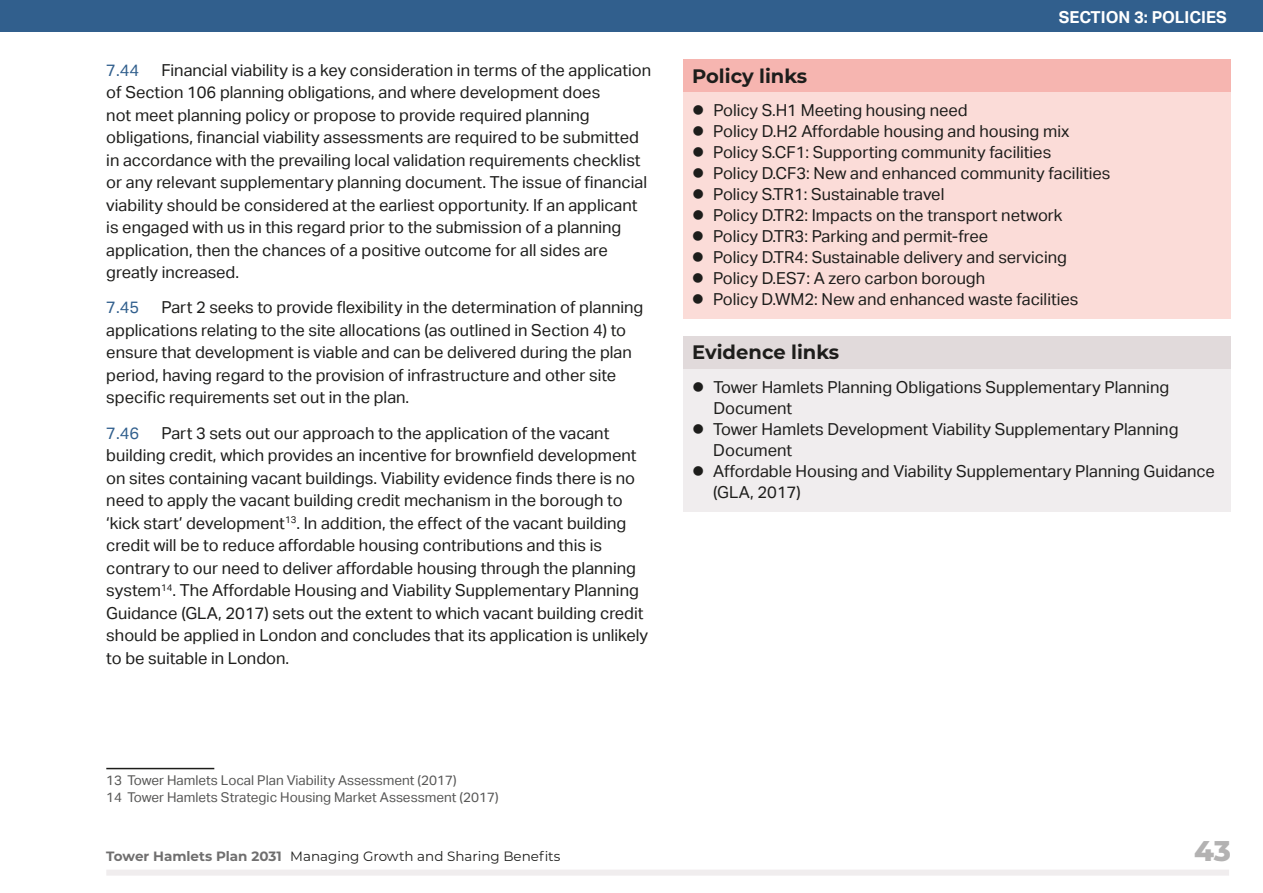
<style>
.page{position:relative;width:1263px;height:893px;background:#fff}
.page>*{position:absolute;margin:0;border:0;box-sizing:border-box;transform-origin:0 0}
.t1{font:800 28.5px "Montserrat";color:#b3b2b2}
.t2{font:700 19.5px "Montserrat";color:#1d1d1b}
.t3{font:16.5px/22.5px "Aktiv Grotesk";color:#1d1d1b}
.t4{font:700 16.5px "Aktiv Grotesk";color:#fff}
.t5{font:16.5px "Aktiv Grotesk";color:#315f8d}
.t6{font:13.5px/16.5px "Aktiv Grotesk";color:#575756}
.t7{font:13.5px "Montserrat";color:#1d1d1b}
.s1{font-weight:700;color:#706f6f}
</style>
<div class="page">
<div style="left:106px;top:870px;width:1123px;height:6px;background:#f0edee"></div>
<div style="left:0;top:0;width:1263px;height:32px;background:#315f8d"></div>
<hr style="left:106px;top:768px;width:108px;height:1px;background:#1d1d1b">
<div style="left:684px;top:60px;width:547px;height:32px;background:#f6b5b0"></div>
<div style="left:684px;top:92px;width:547px;height:38px;background:#fbdcd8"></div>
<div style="left:684px;top:113px;width:547px;height:38px;background:#fbdcd8"></div>
<div style="left:684px;top:134px;width:547px;height:38px;background:#fbdcd8"></div>
<div style="left:684px;top:155px;width:547px;height:38px;background:#fbdcd8"></div>
<div style="left:684px;top:176px;width:547px;height:38px;background:#fbdcd8"></div>
<div style="left:684px;top:197px;width:547px;height:38px;background:#fbdcd8"></div>
<div style="left:684px;top:218px;width:547px;height:38px;background:#fbdcd8"></div>
<div style="left:684px;top:239px;width:547px;height:38px;background:#fbdcd8"></div>
<div style="left:684px;top:260px;width:547px;height:38px;background:#fbdcd8"></div>
<div style="left:684px;top:281px;width:547px;height:38px;background:#fbdcd8"></div>
<div style="left:684px;top:336px;width:547px;height:33px;background:#e1dadb"></div>
<div style="left:684px;top:369px;width:547px;height:58px;background:#f0edee"></div>
<div style="left:684px;top:411px;width:547px;height:58px;background:#f0edee"></div>
<div style="left:684px;top:453px;width:547px;height:58px;background:#f0edee"></div>
<p class="t3" style="left:106px;top:59px;width:546px;text-indent:55px">Financial viability is a key consideration in terms of the application of Section 106 planning obligations, and where development does<br>not meet planning policy or propose to provide required planning obligations, financial viability assessments are required to be submitted in accordance with the prevailing local validation requirements checklist or any relevant supplementary planning document. The issue of financial viability should be considered at the earliest opportunity. If an applicant is engaged with us in this regard prior to the submission of a planning application, then the chances of a positive outcome for all sides are greatly increased.</p>
<p class="t5" style="left:106px;top:298px;width:34px">7.45</p>
<p class="t5" style="left:106px;top:60px;width:34px">7.44</p>
<p class="t3" style="left:106px;top:296px;width:539px;text-indent:55px">Part 2 seeks to provide flexibility in the determination of planning applications relating to the site allocations (as outlined in Section 4) to ensure that development is viable and can be delivered during the plan period, having regard to the provision of infrastructure and other site specific requirements set out in the plan.</p>
<p class="t5" style="left:106px;top:423px;width:34px">7.46</p>
<p class="t3" style="left:106px;top:422px;width:543px;text-indent:55px">Part 3 sets out our approach to the application of the vacant building credit, which provides an incentive for brownfield development on sites containing vacant buildings. Viability evidence finds there is no need to apply the vacant building credit mechanism in the borough to ‘kick start’ development<sup>13</sup>. In addition, the effect of the vacant building credit will be to reduce affordable housing contributions and this is contrary to our need to deliver affordable housing through the planning system<sup>14</sup>. The Affordable Housing and Viability Supplementary Planning Guidance (GLA, 2017) sets out the extent to which vacant building credit should be applied in London and concludes that its application is unlikely to be suitable in London.</p>
<p class="t4" style="left:1059px;top:8px;width:170px">SECTION 3: POLICIES</p>
<p class="t2" style="left:692px;top:62px;width:117px">Policy links</p>
<p class="t3" style="left:713px;top:100px;width:399px;line-height:21px">Policy S.H1 Meeting housing need<br>Policy D.H2 Affordable housing and housing mix Policy S.CF1: Supporting community facilities<br>Policy D.CF3: New and enhanced community facilities Policy S.TR1: Sustainable travel<br>Policy D.TR2: Impacts on the transport network Policy D.TR3: Parking and permit-free<br>Policy D.TR4: Sustainable delivery and servicing Policy D.ES7: A zero carbon borough<br>Policy D.WM2: New and enhanced waste facilities</p>
<p class="t2" style="left:692px;top:338px;width:149px">Evidence links</p>
<p class="t3" style="left:713px;top:377px;width:503px;line-height:21px">Tower Hamlets Planning Obligations Supplementary Planning Document<br>Tower Hamlets Development Viability Supplementary Planning Document<br>Affordable Housing and Viability Supplementary Planning Guidance (GLA, 2017)</p>
<p class="t6" style="left:106px;top:772px;width:394px">13 Tower Hamlets Local Plan Viability Assessment (2017)<br>14 Tower Hamlets Strategic Housing Market Assessment (2017)</p>
<p class="t7" style="left:106px;top:847px;width:456px"><span class="s1">Tower Hamlets Plan 2031</span> Managing Growth and Sharing Benefits</p>
<h1 class="t1" style="left:1194px;top:830px;width:39px">43</h1>
</div>
